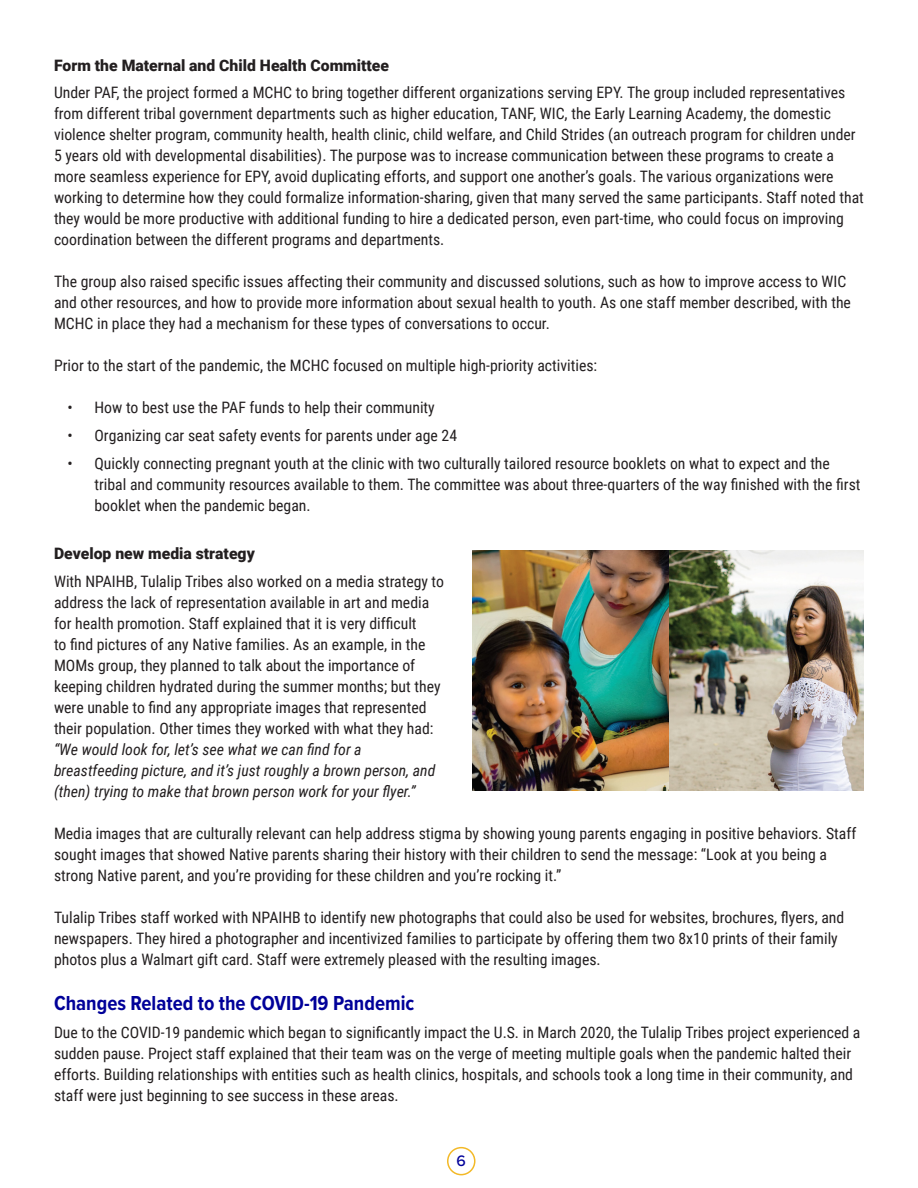
<style>
.page{position:relative;width:918px;height:1188px;background:#fff}
.page>*{position:absolute;margin:0;border:0;box-sizing:border-box;transform-origin:0 0}
.t1{font:700 21px "Proxima Nova Cond";color:#009}
.t2{font:15.75px/21px "Roboto Condensed";color:#231f20}
.t3{font:italic 15.75px/21px "Roboto Condensed";color:#231f20}
.t4{font:900 15.75px "Roboto";color:#231f20}
.t5{font:500 15.75px "Proxima Nova";color:#009}
.s1{font-family:"Roboto"}
</style>
<div class="page">
<div style="left:447px;top:1147px;width:29px;height:28px;border:2px solid #f3b927;border-radius:50%"></div>
<img style="left:472px;top:551px;width:392px;height:240px">
<h3 class="t4" style="left:54px;top:54px;width:337px">Form the Maternal and Child Health Committee</h3>
<p class="t2" style="left:54px;top:82px;width:811px">Under PAF, the project formed a MCHC to bring together different organizations serving EPY. The group included representatives from different tribal government departments such as higher education, TANF, WIC, the Early Learning Academy, the domestic violence shelter program, community health, health clinic, child welfare, and Child Strides (an outreach program for children under 5 years old with developmental disabilities). The purpose was to increase communication between these programs to create a more seamless experience for EPY, avoid duplicating efforts, and support one another’s goals. The various organizations were working to determine how they could formalize information-sharing, given that many served the same participants. Staff noted that they would be more productive with additional funding to hire a dedicated person, even part-time, who could focus on improving coordination between the different programs and departments.</p>
<p class="t2" style="left:54px;top:271px;width:798px">The group also raised specific issues affecting their community and discussed solutions, such as how to improve access to WIC and other resources, and how to provide more information about sexual health to youth. As one staff member described, with the<br>MCHC in place they had a mechanism for these types of conversations to occur.</p>
<p class="t2" style="left:54px;top:355px;width:545px">Prior to the start of the pandemic, the MCHC focused on multiple high-priority activities:</p>
<p class="t2" style="left:67px;top:397px;width:369px"><span class="s1">•</span> How to best use the PAF funds to help their community</p>
<p class="t2" style="left:67px;top:424px;width:391px"><span class="s1">•</span> Organizing car seat safety events for parents under age 24</p>
<p class="t2" style="left:94px;top:452px;width:768px;text-indent:-27px"><span class="s1">•</span> Quickly connecting pregnant youth at the clinic with two culturally tailored resource booklets on what to expect and the tribal and community resources available to them. The committee was about three-quarters of the way finished with the first booklet when the pandemic began.</p>
<h3 class="t4" style="left:54px;top:543px;width:202px">Develop new media strategy</h3>
<p class="t2" style="left:54px;top:571px;width:392px">With NPAIHB, Tulalip Tribes also worked on a media strategy to address the lack of representation available in art and media for health promotion. Staff explained that it is very difficult<br>to find pictures of any Native families. As an example, in the MOMs group, they planned to talk about the importance of keeping children hydrated during the summer months; but they were unable to find any appropriate images that represented their population. Other times they worked with what they had:</p>
<p class="t3" style="left:54px;top:739px;width:383px">“We would look for, let’s see what we can find for a breastfeeding picture, and it’s just roughly a brown person, and (then) trying to make that brown person work for your flyer.”</p>
<p class="t2" style="left:54px;top:823px;width:804px">Media images that are culturally relevant can help address stigma by showing young parents engaging in positive behaviors. Staff sought images that showed Native parents sharing their history with their children to send the message: “Look at you being a strong Native parent, and you’re providing for these children and you’re rocking it.”</p>
<p class="t2" style="left:54px;top:907px;width:792px">Tulalip Tribes staff worked with NPAIHB to identify new photographs that could also be used for websites, brochures, flyers, and newspapers. They hired a photographer and incentivized families to participate by offering them two 8x10 prints of their family photos plus a Walmart gift card. Staff were extremely pleased with the resulting images.</p>
<h2 class="t1" style="left:54px;top:988px;width:362px">Changes Related to the COVID-19 Pandemic</h2>
<p class="t2" style="left:54px;top:1021px;width:808px">Due to the COVID-19 pandemic which began to significantly impact the U.S. in March 2020, the Tulalip Tribes project experienced a sudden pause. Project staff explained that their team was on the verge of meeting multiple goals when the pandemic halted their efforts. Building relationships with entities such as health clinics, hospitals, and schools took a long time in their community, and staff were just beginning to see success in these areas.</p>
<p class="t5" style="left:457px;top:1149px;width:11px">6</p>
</div>
